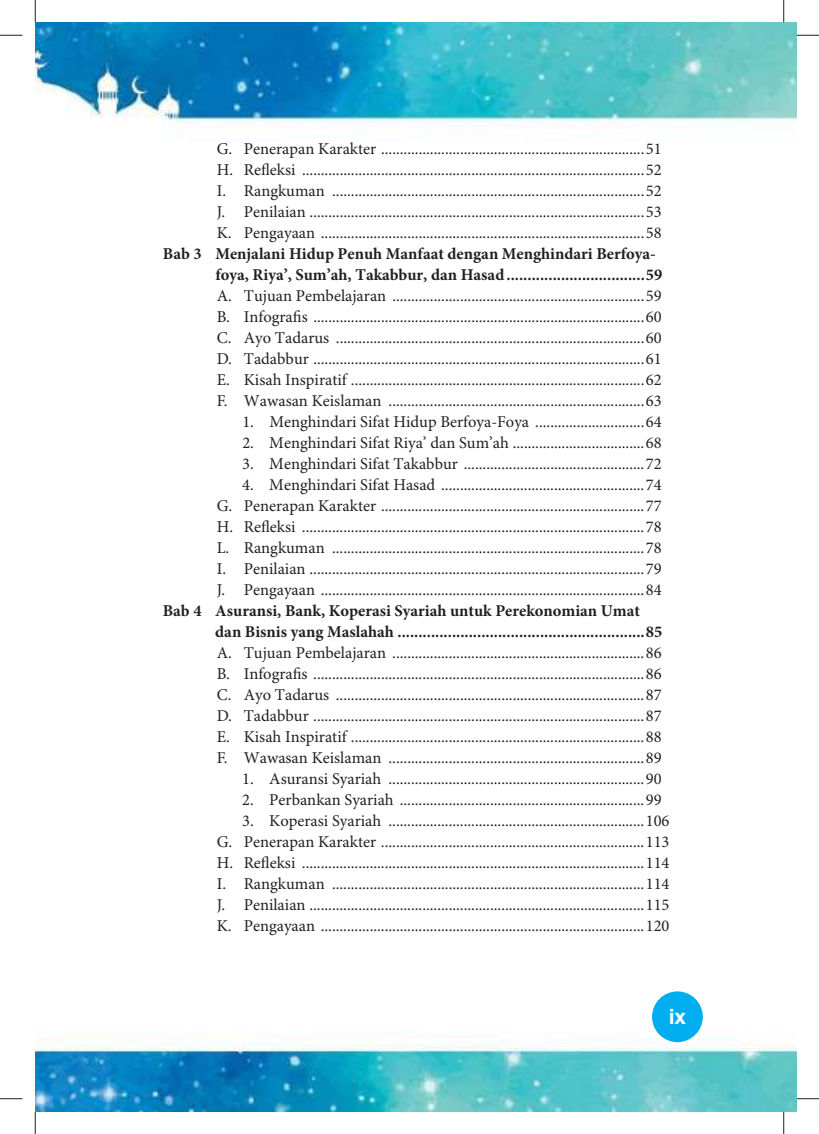
<style>
.page{position:relative;width:819px;height:1134px;background:#fff}
.page>*{position:absolute;margin:0;border:0;box-sizing:border-box;transform-origin:0 0}
.t1{font:700 21px "Arial";color:#fff}
.t2{font:16.5px/21px "Minion Pro";color:#231f20;text-align:justify}
.t3{font:700 16.5px/21px "Minion Pro";color:#231f20}
</style>
<div class="page">
<img style="left:35px;top:22px;width:761px;height:1089px">
<div style="left:650px;top:989px;width:54px;height:54px;background:#00aeef;border-radius:50%"></div>
<div style="left:649px;top:988px;width:57px;height:57px;border:3px solid #fff;border-radius:50%"></div>
<hr style="left:783px;top:0;width:2px;height:23px;background:#fff">
<svg style="left:0;top:35px;width:23px;height:1px"></svg>
<svg style="left:796px;top:35px;width:23px;height:1px"></svg>
<svg style="left:0;top:1098px;width:23px;height:1px"></svg>
<svg style="left:796px;top:1098px;width:23px;height:1px"></svg>
<svg style="left:35px;top:0;width:1px;height:23px"></svg>
<svg style="left:35px;top:1111px;width:1px;height:23px"></svg>
<svg style="left:783px;top:0;width:1px;height:23px"></svg>
<svg style="left:783px;top:1111px;width:1px;height:23px"></svg>
<p class="t2" style="left:217px;top:138px;width:446px">G. Penerapan Karakter ......................................................................51<br>H. Refleksi ...........................................................................................52<br>I. Rangkuman ...................................................................................52<br>J. Penilaian .........................................................................................53<br>K. Pengayaan ......................................................................................58</p>
<p class="t3" style="left:215px;top:244px;width:449px;text-indent:-53px">Bab 3 Menjalani Hidup Penuh Manfaat dengan Menghindari Berfoya&shy;foya, Riya’, Sum’ah, Takabbur, dan Hasad .................................59</p>
<p class="t2" style="left:217px;top:285px;width:446px">A. Tujuan Pembelajaran ...................................................................59<br>B. Infografis ........................................................................................60<br>C. Ayo Tadarus ..................................................................................60<br>D. Tadabbur ........................................................................................61<br>E. Kisah Inspiratif ..............................................................................62<br>F. Wawasan Keislaman ....................................................................63</p>
<p class="t2" style="left:242px;top:411px;width:421px">1. Menghindari Sifat Hidup Berfoya-Foya .............................64</p>
<p class="t2" style="left:242px;top:432px;width:421px">2. Menghindari Sifat Riya’ dan Sum’ah ...................................68</p>
<p class="t2" style="left:242px;top:453px;width:421px">3. Menghindari Sifat Takabbur ................................................72</p>
<p class="t2" style="left:217px;top:474px;width:446px;text-indent:26px">4. Menghindari Sifat Hasad ......................................................74<br>G. Penerapan Karakter ......................................................................77<br>H. Refleksi ...........................................................................................78<br>L. Rangkuman ...................................................................................78<br>I. Penilaian .........................................................................................79<br>J. Pengayaan ......................................................................................84</p>
<p class="t3" style="left:215px;top:601px;width:449px;text-indent:-53px">Bab 4 Asuransi, Bank, Koperasi Syariah untuk Perekonomian Umat dan Bisnis yang Maslahah ...........................................................85</p>
<p class="t2" style="left:217px;top:643px;width:446px">A. Tujuan Pembelajaran ...................................................................86<br>B. Infografis ........................................................................................86<br>C. Ayo Tadarus ..................................................................................87<br>D. Tadabbur ........................................................................................87<br>E. Kisah Inspiratif ..............................................................................88<br>F. Wawasan Keislaman ....................................................................89</p>
<p class="t2" style="left:242px;top:769px;width:421px">1. Asuransi Syariah ....................................................................90</p>
<p class="t2" style="left:242px;top:790px;width:421px">2. Perbankan Syariah .................................................................99</p>
<p class="t2" style="left:217px;top:811px;width:454px;text-indent:26px">3. Koperasi Syariah ....................................................................106<br>G. Penerapan Karakter ......................................................................113<br>H. Refleksi ...........................................................................................114<br>I. Rangkuman ...................................................................................114<br>J. Penilaian .........................................................................................115<br>K. Pengayaan ......................................................................................120</p>
<p class="t1" style="left:669px;top:1004px;width:19px">ix</p>
</div>
